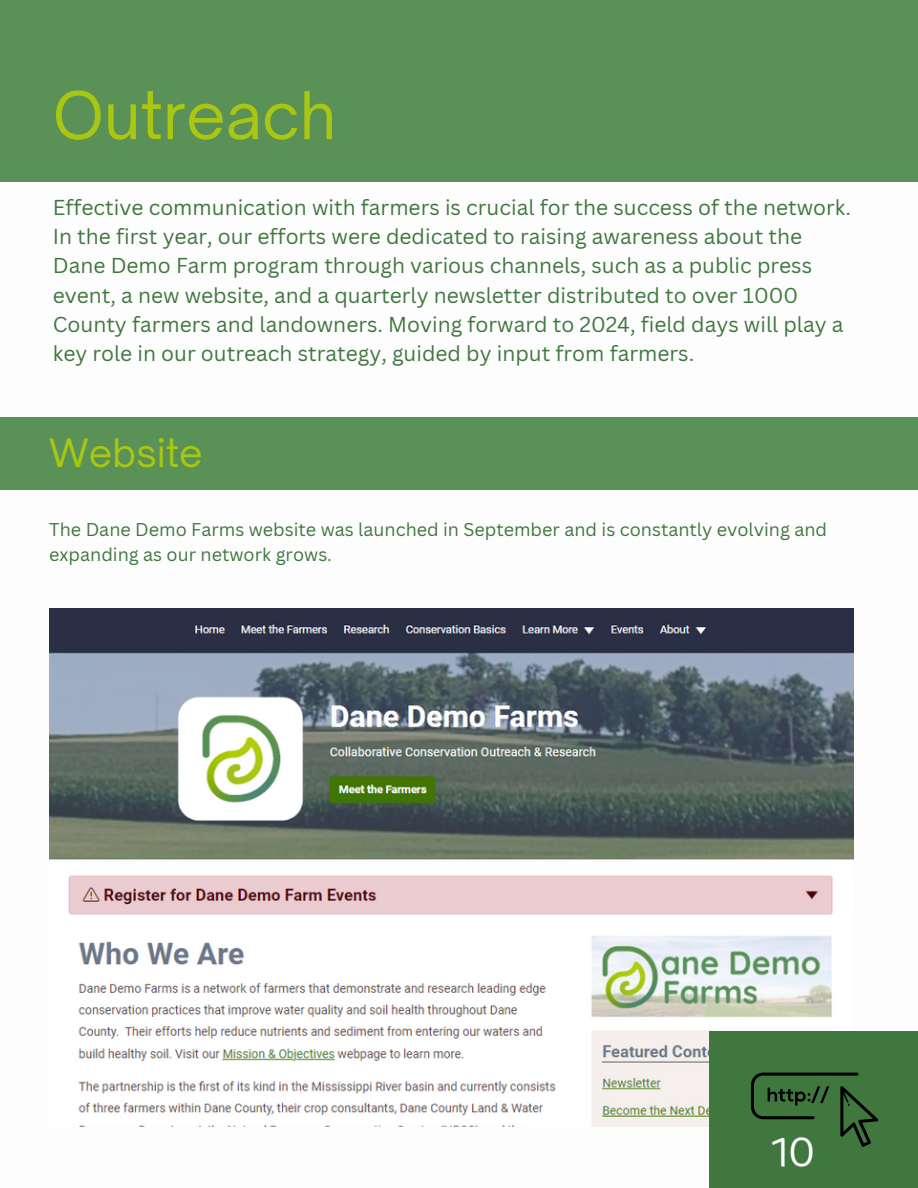
<style>
.page{position:relative;width:918px;height:1188px;background:#fff}
.page>*{position:absolute;margin:0;border:0;box-sizing:border-box;transform-origin:0 0}
.t1{font:63px "Open Sauce One";color:#a8c612}
.t2{font:39.15px "Binate Display";color:#fdfdfd}
.t3{font:37.5px "Open Sauce One";color:#a8c612}
.t4{font:21px/29.2px "Canva Sans";color:#40773f}
.t5{font:18px/24.8px "Canva Sans";color:#40773f}
</style>
<div class="page">
<div style="left:0;top:0;width:918px;height:181px;background:#599157"></div>
<div style="left:0;top:417px;width:918px;height:72px;background:#599157"></div>
<img style="left:49px;top:609px;width:805px;height:517px">
<div style="left:709px;top:1032px;width:209px;height:156px;background:#40773f"></div>
<svg style="left:751px;top:1073px;width:127px;height:74px"></svg>
<h1 class="t1" style="left:53px;top:76px;width:285px">Outreach</h1>
<p class="t4" style="left:53px;top:192px;width:800px">Effective communication with farmers is crucial for the success of the network.<br>In the first year, our efforts were dedicated to raising awareness about the Dane Demo Farm program through various channels, such as a public press event, a new website, and a quarterly newsletter distributed to over 1000<br>County farmers and landowners. Moving forward to 2024, field days will play a key role in our outreach strategy, guided by input from farmers.</p>
<h3 class="t3" style="left:49px;top:430px;width:156px">Website</h3>
<p class="t5" style="left:49px;top:517px;width:779px">The Dane Demo Farms website was launched in September and is constantly evolving and expanding as our network grows.</p>
<h2 class="t2" style="left:772px;top:1115px;width:44px">10</h2>
</div>
